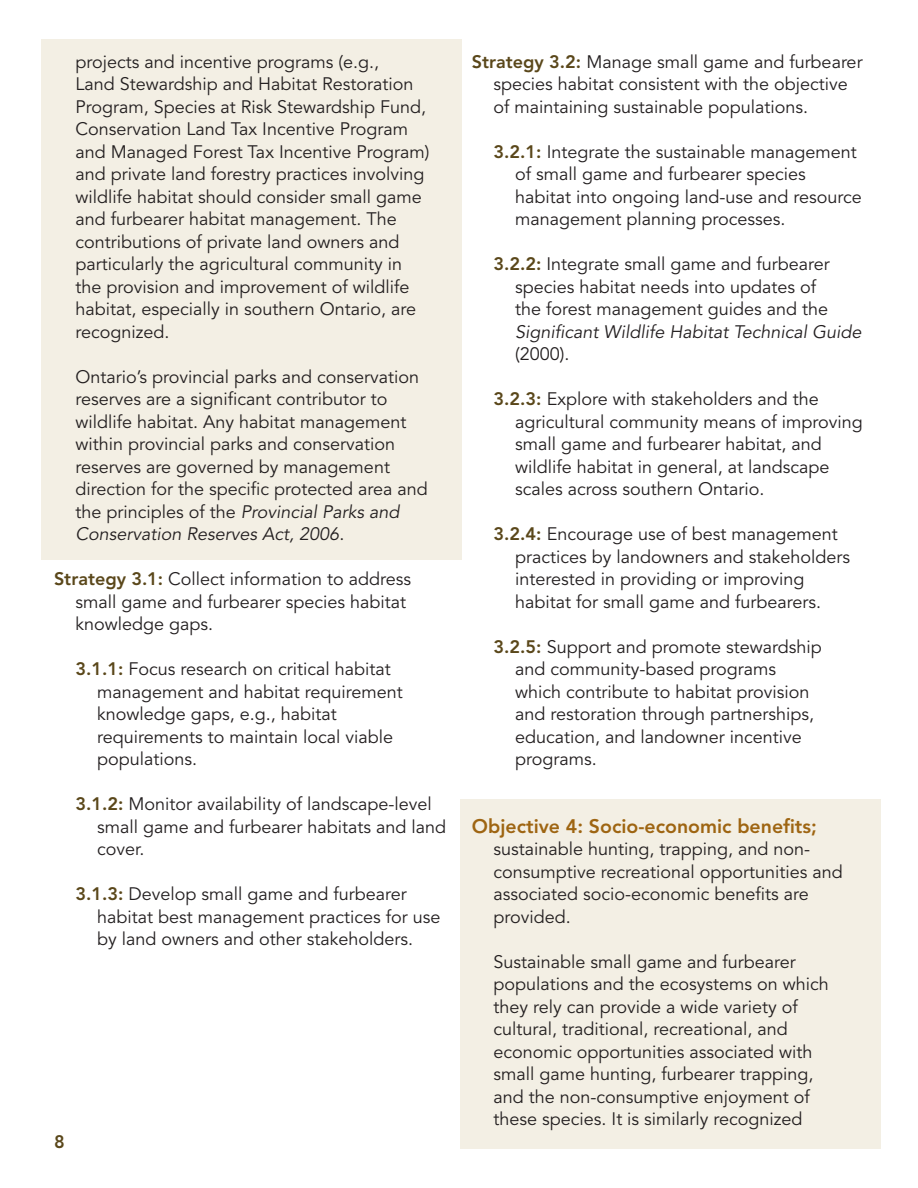
<style>
.page{position:relative;width:918px;height:1188px;background:#fff}
.page>*{position:absolute;margin:0;border:0;box-sizing:border-box;transform-origin:0 0}
.t1{font:800 19.5px "Avenir LT Std";color:#9e6512}
.t2{font:18px/22.5px "Avenir LT Std";color:#231f20}
.t3{font:800 18px "Avenir LT Std";color:#5a471a}
.s1{font-style:italic}
.s2{font-weight:800;color:#5a471a}
</style>
<div class="page">
<div style="left:460px;top:799px;width:420px;height:350px;background:#f3efe4"></div>
<div style="left:41px;top:39px;width:420px;height:520px;background:#f3efe4"></div>
<p class="t2" style="left:76px;top:51px;width:355px">projects and incentive programs (e.g.,<br>Land Stewardship and Habitat Restoration Program, Species at Risk Stewardship Fund, Conservation Land Tax Incentive Program and Managed Forest Tax Incentive Program) and private land forestry practices involving wildlife habitat should consider small game and furbearer habitat management. The contributions of private land owners and particularly the agricultural community in the provision and improvement of wildlife habitat, especially in southern Ontario, are recognized.</p>
<p class="t2" style="left:76px;top:366px;width:354px">Ontario’s provincial parks and conservation reserves are a significant contributor to wildlife habitat. Any habitat management within provincial parks and conservation reserves are governed by management direction for the specific protected area and the principles of the <span class="s1">Provincial Parks and Conservation Reserves Act, 2006</span>.</p>
<h4 class="t2" style="left:54px;top:568px;width:359px"><span class="s2">Strategy 3.1:</span> Collect information to address</h4>
<p class="t2" style="left:76px;top:591px;width:332px">small game and furbearer species habitat knowledge gaps.</p>
<p class="t2" style="left:97px;top:658px;width:307px;text-indent:-22px"><span class="s2">3.1.1:</span> Focus research on critical habitat management and habitat requirement knowledge gaps, e.g., habitat requirements to maintain local viable populations.</p>
<p class="t2" style="left:97px;top:793px;width:350px;text-indent:-22px"><span class="s2">3.1.2:</span> Monitor availability of landscape-level small game and furbearer habitats and land cover.</p>
<p class="t2" style="left:97px;top:883px;width:345px;text-indent:-22px"><span class="s2">3.1.3:</span> Develop small game and furbearer habitat best management practices for use by land owners and other stakeholders.</p>
<p class="t3" style="left:54px;top:1131px;width:12px">8</p>
<h4 class="t2" style="left:472px;top:51px;width:392px"><span class="s2">Strategy 3.2:</span> Manage small game and furbearer</h4>
<p class="t2" style="left:494px;top:73px;width:356px">species habitat consistent with the objective of maintaining sustainable populations.</p>
<p class="t2" style="left:515px;top:141px;width:348px;text-indent:-22px"><span class="s2">3.2.1:</span> Integrate the sustainable management of small game and furbearer species habitat into ongoing land-use and resource management planning processes.</p>
<p class="t2" style="left:515px;top:253px;width:348px;text-indent:-22px"><span class="s2">3.2.2:</span> Integrate small game and furbearer species habitat needs into updates of<br>the forest management guides and the <span class="s1">Significant Wildlife Habitat Technical Guide </span>(2000).</p>
<p class="t2" style="left:515px;top:388px;width:349px;text-indent:-22px"><span class="s2">3.2.3:</span> Explore with stakeholders and the agricultural community means of improving small game and furbearer habitat, and wildlife habitat in general, at landscape scales across southern Ontario.</p>
<p class="t2" style="left:515px;top:523px;width:336px;text-indent:-22px"><span class="s2">3.2.4:</span> Encourage use of best management practices by landowners and stakeholders interested in providing or improving habitat for small game and furbearers.</p>
<p class="t2" style="left:515px;top:636px;width:308px;text-indent:-22px"><span class="s2">3.2.5:</span> Support and promote stewardship and community-based programs which contribute to habitat provision and restoration through partnerships, education, and landowner incentive programs.</p>
<h3 class="t1" style="left:472px;top:814px;width:346px">Objective 4: Socio-economic benefits;</h3>
<p class="t2" style="left:494px;top:838px;width:351px">sustainable hunting, trapping, and non&shy;consumptive recreational opportunities and associated socio-economic benefits are provided.</p>
<p class="t2" style="left:494px;top:951px;width:337px">Sustainable small game and furbearer populations and the ecosystems on which they rely can provide a wide variety of cultural, traditional, recreational, and economic opportunities associated with small game hunting, furbearer trapping, and the non-consumptive enjoyment of these species. It is similarly recognized</p>
</div>
